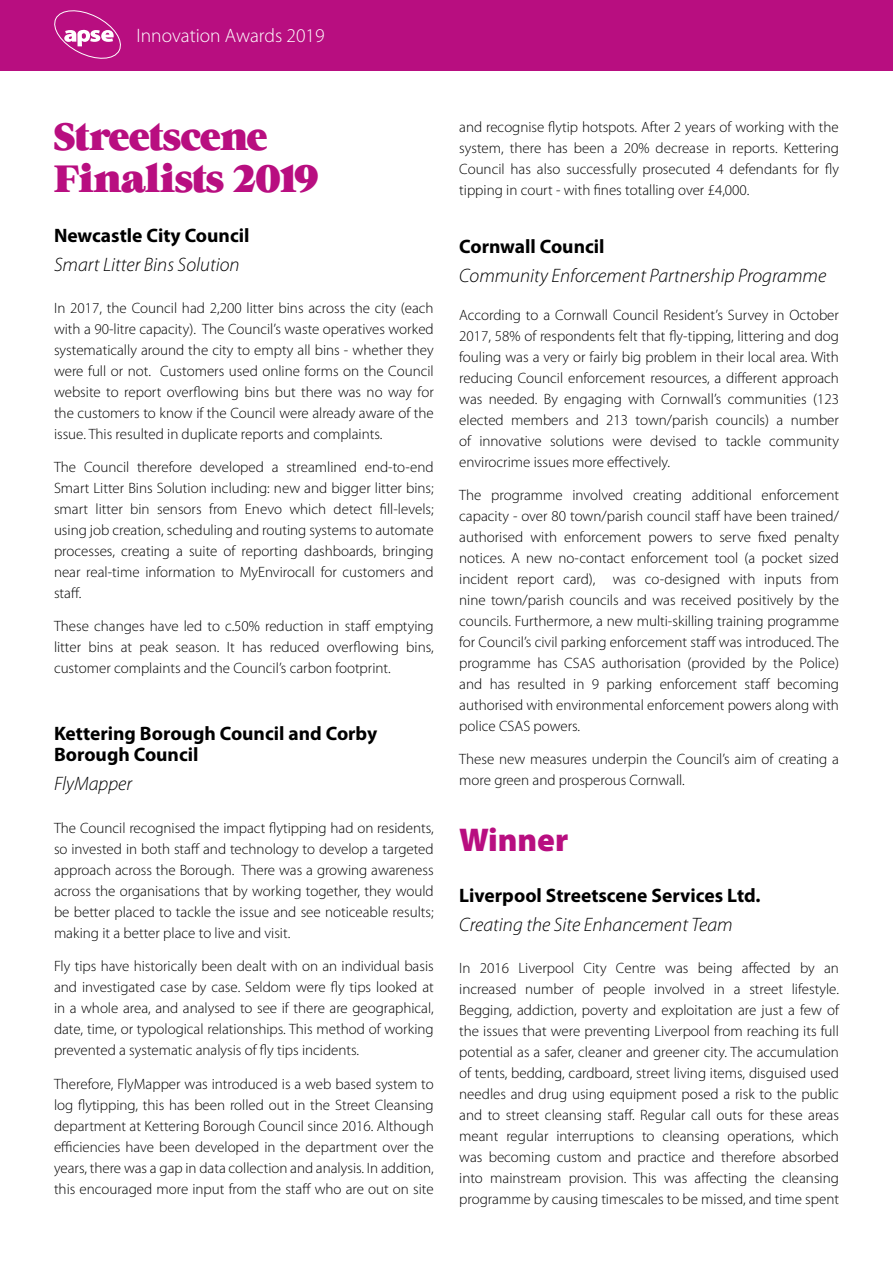
<style>
.page{position:relative;width:893px;height:1263px;background:#fff}
.page>*{position:absolute;margin:0;border:0;box-sizing:border-box;transform-origin:0 0}
.t1{font:39px/42.2px "Grumpy Black 24";letter-spacing:-.015em;color:#b80e80}
.t2{font:900 33px "Myriad Pro";color:#b80e80}
.t3{font:700 19.5px/21.5px "Myriad Pro";color:#000}
.t4{font:italic 300 19.5px "Myriad Pro";color:#000}
.t5{font:300 19.5px "Myriad Pro";color:#fff}
.t6{font:300 15px/21px "Myriad Pro";color:#000;text-align:justify}
</style>
<div class="page">
<div style="left:0;top:0;width:893px;height:70px;background:#b80e80"></div>
<svg style="left:55px;top:11px;width:65px;height:47px"></svg>
<h3 class="t5" style="left:136px;top:25px;width:190px">Innovation Awards 2019</h3>
<h1 class="t1" style="left:54px;top:115px;width:266px">Streetscene<br>Finalists 2019</h1>
<h3 class="t3" style="left:54px;top:224px;width:197px">Newcastle City Council</h3>
<h3 class="t4" style="left:54px;top:253px;width:187px">Smart Litter Bins Solution</h3>
<p class="t6" style="left:54px;top:298px;width:381px">In 2017, the Council had 2,200 litter bins across the city (each with a 90-litre capacity). The Council’s waste operatives worked systematically around the city to empty all bins - whether they were full or not. Customers used online forms on the Council website to report overflowing bins but there was no way for the customers to know if the Council were already aware of the issue. This resulted in duplicate reports and complaints.</p>
<p class="t6" style="left:54px;top:457px;width:381px">The Council therefore developed a streamlined end-to-end Smart Litter Bins Solution including: new and bigger litter bins; smart litter bin sensors from Enevo which detect fill-levels; using job creation, scheduling and routing systems to automate processes, creating a suite of reporting dashboards, bringing near real-time information to MyEnvirocall for customers and staff.</p>
<p class="t6" style="left:54px;top:616px;width:381px">These changes have led to c.50% reduction in staff emptying litter bins at peak season. It has reduced overflowing bins, customer complaints and the Council’s carbon footprint.</p>
<h3 class="t3" style="left:54px;top:722px;width:325px">Kettering Borough Council and Corby<br>Borough Council</h3>
<h3 class="t4" style="left:54px;top:772px;width:80px">FlyMapper</h3>
<p class="t6" style="left:54px;top:817px;width:381px">The Council recognised the impact flytipping had on residents, so invested in both staff and technology to develop a targeted approach across the Borough. There was a growing awareness across the organisations that by working together, they would be better placed to tackle the issue and see noticeable results; making it a better place to live and visit.</p>
<p class="t6" style="left:54px;top:956px;width:381px">Fly tips have historically been dealt with on an individual basis and investigated case by case. Seldom were fly tips looked at in a whole area, and analysed to see if there are geographical, date, time, or typological relationships. This method of working prevented a systematic analysis of fly tips incidents.</p>
<p class="t6" style="left:54px;top:1074px;width:381px">Therefore, FlyMapper was introduced is a web based system to log flytipping, this has been rolled out in the Street Cleansing department at Kettering Borough Council since 2016. Although efficiencies have been developed in the department over the years, there was a gap in data collection and analysis. In addition, this encouraged more input from the staff who are out on site</p>
<p class="t6" style="left:459px;top:116px;width:381px">and recognise flytip hotspots. After 2 years of working with the system, there has been a 20% decrease in reports. Kettering Council has also successfully prosecuted 4 defendants for fly tipping in court - with fines totalling over £4,000.</p>
<h3 class="t3" style="left:459px;top:235px;width:147px">Cornwall Council</h3>
<h3 class="t4" style="left:459px;top:264px;width:368px">Community Enforcement Partnership Programme</h3>
<p class="t6" style="left:459px;top:305px;width:381px">According to a Cornwall Council Resident’s Survey in October 2017, 58% of respondents felt that fly-tipping, littering and dog fouling was a very or fairly big problem in their local area. With reducing Council enforcement resources, a different approach was needed. By engaging with Cornwall’s communities (123 elected members and 213 town/parish councils) a number of innovative solutions were devised to tackle community envirocrime issues more effectively.</p>
<p class="t6" style="left:459px;top:485px;width:381px">The programme involved creating additional enforcement capacity - over 80 town/parish council staff have been trained/ authorised with enforcement powers to serve fixed penalty notices. A new no-contact enforcement tool (a pocket sized incident report card), was co-designed with inputs from nine town/parish councils and was received positively by the councils. Furthermore, a new multi-skilling training programme for Council’s civil parking enforcement staff was introduced. The programme has CSAS authorisation (provided by the Police) and has resulted in 9 parking enforcement staff becoming authorised with environmental enforcement powers along with police CSAS powers.</p>
<p class="t6" style="left:459px;top:749px;width:381px">These new measures underpin the Council’s aim of creating a more green and prosperous Cornwall.</p>
<h2 class="t2" style="left:459px;top:818px;width:111px">Winner</h2>
<h3 class="t3" style="left:459px;top:884px;width:303px">Liverpool Streetscene Services Ltd.</h3>
<h3 class="t4" style="left:459px;top:912px;width:275px">Creating the Site Enhancement Team</h3>
<p class="t6" style="left:459px;top:958px;width:381px">In 2016 Liverpool City Centre was being affected by an increased number of people involved in a street lifestyle.<br>Begging, addiction, poverty and exploitation are just a few of the issues that were preventing Liverpool from reaching its full potential as a safer, cleaner and greener city. The accumulation of tents, bedding, cardboard, street living items, disguised used needles and drug using equipment posed a risk to the public and to street cleansing staff. Regular call outs for these areas meant regular interruptions to cleansing operations, which was becoming custom and practice and therefore absorbed into mainstream provision. This was affecting the cleansing programme by causing timescales to be missed, and time spent</p>
</div>
